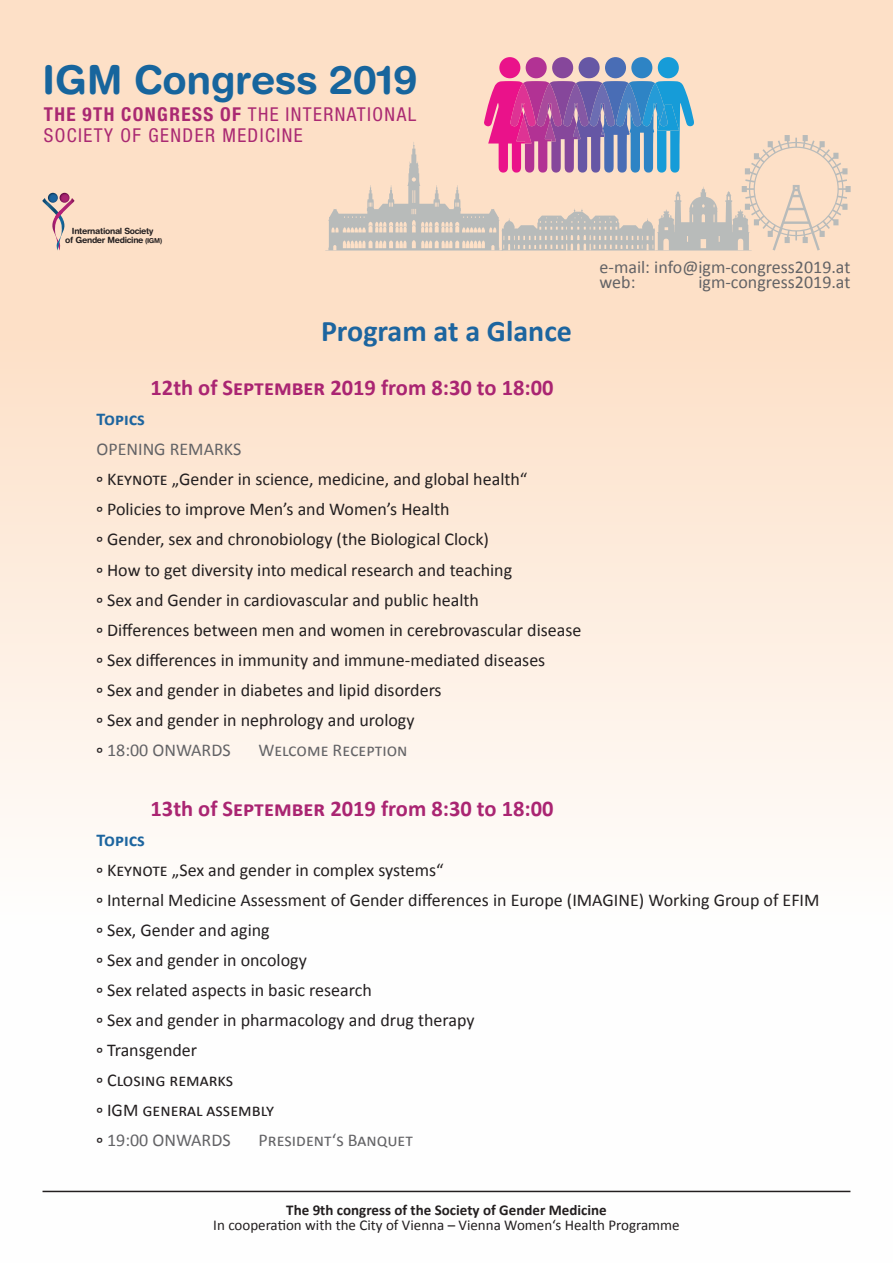
<style>
.page{position:relative;width:893px;height:1263px;background:#fff}
.page>*{position:absolute;margin:0;border:0;box-sizing:border-box;transform-origin:0 0}
.t1{font:700 39.75px "Helvetica Rounded";color:#17659d}
.t2{font:700 30px "Calibri";color:#1d659f}
.t3{font:700 22.5px "Calibri";color:#aa2572}
.t4{font:condensed 19.2px/20.9px "Helvetica Neue";letter-spacing:.075em;color:#aa2972}
.t5{font:18px/30px "Calibri";color:#231f20}
.t6{font:18px/15px "Calibri";color:#636366}
.t7{font:700 18px "Calibri";color:#1d659f}
.t8{font:15px "Calibri";color:#231f20}
.t9{font:700 15px "Calibri";color:#231f20}
.t10{font:700 8.55px/9.4px "Helvetica Rounded";letter-spacing:-.035em;color:#231f20;text-align:center}
.s1{font-weight:700}
.s2{font-size:6.75px}
.s3{color:#636366}
</style>
<div class="page">
<div style="left:0;top:0;width:893px;height:1263px;background:linear-gradient(to bottom,#fddabc,#feffff)"></div>
<div style="left:28px;top:34px;width:837px;height:231px;background:#fde0c7"></div>
<div style="left:658px;top:57px;width:21px;height:21px;background:#169cd8;border-radius:11px"></div>
<div style="left:631px;top:57px;width:21px;height:21px;background:#2e84c5;border-radius:11px"></div>
<div style="left:605px;top:57px;width:21px;height:21px;background:#496db5;border-radius:11px"></div>
<div style="left:579px;top:57px;width:21px;height:21px;background:#6657a5;border-radius:11px"></div>
<div style="left:552px;top:57px;width:21px;height:21px;background:#86479b;border-radius:11px"></div>
<div style="left:526px;top:57px;width:21px;height:21px;background:#b23294;border-radius:11px"></div>
<div style="left:499px;top:57px;width:21px;height:21px;background:#ea128a;border-radius:11px"></div>
<svg style="left:325px;top:81px;width:526px;height:170px"></svg>
<svg style="left:42px;top:193px;width:32px;height:58px"></svg>
<hr style="left:43px;top:1191px;width:807px;height:1px;background:#231f20">
<h1 class="t1" style="left:42px;top:56px;width:377px">IGM Congress 2019</h1>
<p class="t4" style="left:44px;top:104px;width:374px"><span class="s1">THE 9TH CONGRESS OF</span> THE INTERNATIONAL<br>SOCIETY OF GENDER MEDICINE</p>
<p class="t10" style="left:65px;top:226px;width:99px">International Society<br>of Gender Medicine <span class="s2">(IGM)</span></p>
<h2 class="t2" style="left:321px;top:313px;width:252px">Program at a Glance</h2>
<p class="t3" style="left:151px;top:374px;width:404px">12th of September 2019 from 8:30 to 18:00</p>
<p class="t7" style="left:97px;top:408px;width:50px">Topics</p>
<p class="t6" style="left:97px;top:441px;width:146px">OPENING REMARKS</p>
<p class="t5" style="left:97px;top:464px;width:486px">o Keynote „Gender in science, medicine, and global health“<br>o Policies to improve Men’s and Women’s Health<br>o Gender, sex and chronobiology (the Biological Clock)<br>o How to get diversity into medical research and teaching<br>o Sex and Gender in cardiovascular and public health<br>o Differences between men and women in cerebrovascular disease o Sex differences in immunity and immune-mediated diseases<br>o Sex and gender in diabetes and lipid disorders<br>o Sex and gender in nephrology and urology<br>o <span class="s3">18:00 ONWARDS</span></p>
<p class="t6" style="left:259px;top:741px;width:150px">Welcome Reception</p>
<p class="t3" style="left:151px;top:794px;width:404px">13th of September 2019 from 8:30 to 18:00</p>
<p class="t6" style="left:600px;top:259px;width:252px">e-mail: info@igm-congress2019.at web:</p>
<p class="t6" style="left:698px;top:274px;width:153px">igm-congress2019.at</p>
<p class="t7" style="left:97px;top:828px;width:50px">Topics</p>
<p class="t5" style="left:97px;top:854px;width:724px">o Keynote „Sex and gender in complex systems“<br>o Internal Medicine Assessment of Gender differences in Europe (IMAGINE) Working Group of EFIM o Sex, Gender and aging<br>o Sex and gender in oncology<br>o Sex related aspects in basic research<br>o Sex and gender in pharmacology and drug therapy<br>o Transgender<br>o Closing remarks<br>o IGM general assembly<br>o <span class="s3">19:00 ONWARDS</span></p>
<p class="t6" style="left:259px;top:1131px;width:156px">President‘s Banquet</p>
<p class="t9" style="left:286px;top:1200px;width:322px">The 9th congress of the Society of Gender Medicine</p>
<p class="t8" style="left:213px;top:1215px;width:468px">In cooperation with the City of Vienna – Vienna Women‘s Health Programme</p>
</div>
